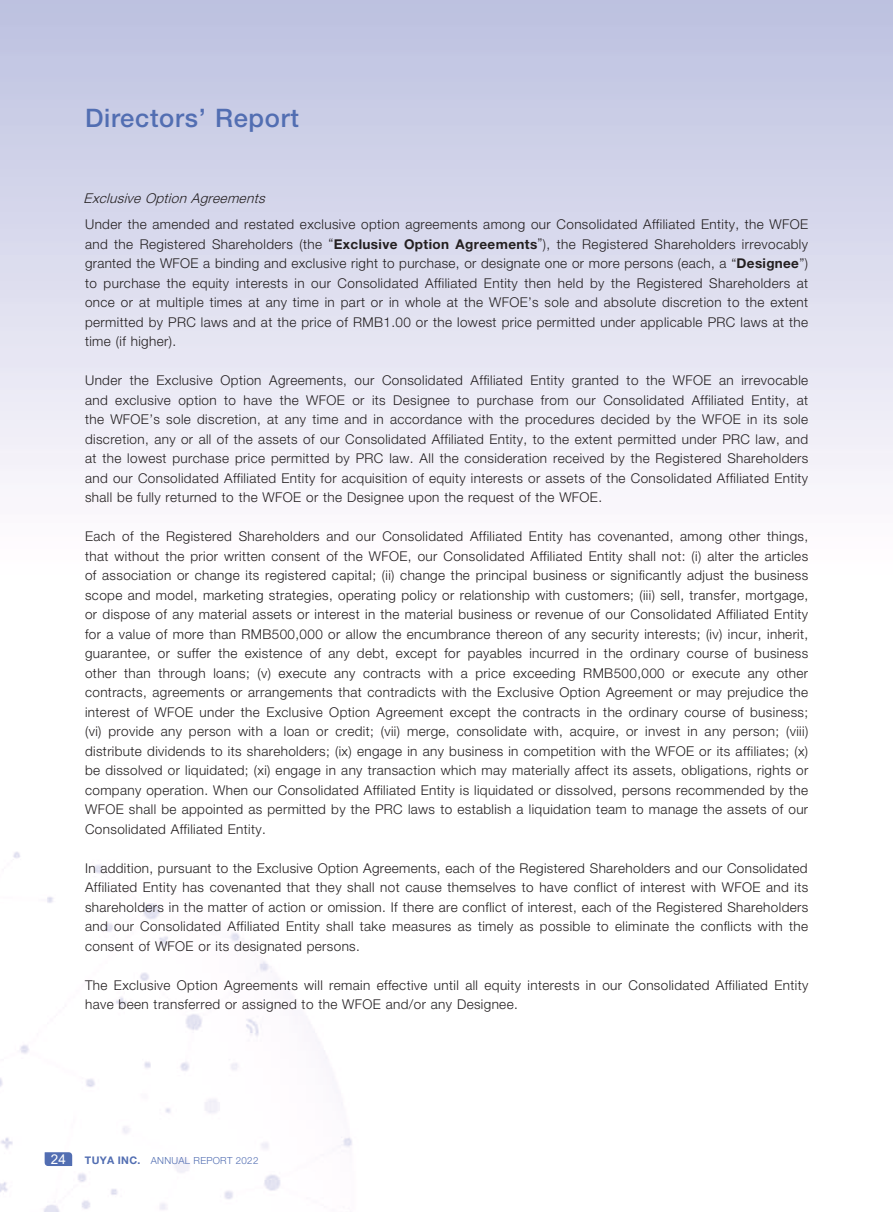
<style>
.page{position:relative;width:893px;height:1212px;background:#fff}
.page>*{position:absolute;margin:0;border:0;box-sizing:border-box;transform-origin:0 0}
.t1{font:500 25.5px "Helvetica Neue LT Std";letter-spacing:.03em;color:#526eb2}
.t2{font:300 13.5px/19.5px "Helvetica Neue LT Std";letter-spacing:.03em;color:#231f20;text-align:justify}
.t3{font:italic 300 13.5px "Helvetica Neue LT Std";color:#231f20}
.t4{font:13.5px "Arial";color:#fff}
.t5{font:300 9.75px "Helvetica Neue LT Std";letter-spacing:.03em;color:#526eb2}
.s1{font-weight:700}
.s2{font-weight:700;font-size:10.5px}
</style>
<div class="page">
<svg style="left:45px;top:1152px;width:27px;height:14px"></svg>
<h1 class="t1" style="left:85px;top:103px;width:215px">Directors’ Report</h1>
<p class="t3" style="left:84px;top:190px;width:187px">Exclusive Option Agreements</p>
<p class="t2" style="left:85px;top:214px;width:725px">Under the amended and restated exclusive option agreements among our Consolidated Affiliated Entity, the WFOE and the Registered Shareholders (the “<span class="s1">Exclusive Option Agreements</span>”), the Registered Shareholders irrevocably granted the WFOE a binding and exclusive right to purchase, or designate one or more persons (each, a “<span class="s1">Designee</span>”) to purchase the equity interests in our Consolidated Affiliated Entity then held by the Registered Shareholders at once or at multiple times at any time in part or in whole at the WFOE’s sole and absolute discretion to the extent permitted by PRC laws and at the price of RMB1.00 or the lowest price permitted under applicable PRC laws at the time (if higher).</p>
<p class="t2" style="left:85px;top:370px;width:725px">Under the Exclusive Option Agreements, our Consolidated Affiliated Entity granted to the WFOE an irrevocable and exclusive option to have the WFOE or its Designee to purchase from our Consolidated Affiliated Entity, at the WFOE’s sole discretion, at any time and in accordance with the procedures decided by the WFOE in its sole discretion, any or all of the assets of our Consolidated Affiliated Entity, to the extent permitted under PRC law, and at the lowest purchase price permitted by PRC law. All the consideration received by the Registered Shareholders and our Consolidated Affiliated Entity for acquisition of equity interests or assets of the Consolidated Affiliated Entity shall be fully returned to the WFOE or the Designee upon the request of the WFOE.</p>
<p class="t2" style="left:85px;top:526px;width:725px">Each of the Registered Shareholders and our Consolidated Affiliated Entity has covenanted, among other things, that without the prior written consent of the WFOE, our Consolidated Affiliated Entity shall not: (i) alter the articles of association or change its registered capital; (ii) change the principal business or significantly adjust the business scope and model, marketing strategies, operating policy or relationship with customers; (iii) sell, transfer, mortgage, or dispose of any material assets or interest in the material business or revenue of our Consolidated Affiliated Entity for a value of more than RMB500,000 or allow the encumbrance thereon of any security interests; (iv) incur, inherit, guarantee, or suffer the existence of any debt, except for payables incurred in the ordinary course of business other than through loans; (v) execute any contracts with a price exceeding RMB500,000 or execute any other contracts, agreements or arrangements that contradicts with the Exclusive Option Agreement or may prejudice the interest of WFOE under the Exclusive Option Agreement except the contracts in the ordinary course of business; (vi) provide any person with a loan or credit; (vii) merge, consolidate with, acquire, or invest in any person; (viii) distribute dividends to its shareholders; (ix) engage in any business in competition with the WFOE or its affiliates; (x) be dissolved or liquidated; (xi) engage in any transaction which may materially affect its assets, obligations, rights or company operation. When our Consolidated Affiliated Entity is liquidated or dissolved, persons recommended by the WFOE shall be appointed as permitted by the PRC laws to establish a liquidation team to manage the assets of our Consolidated Affiliated Entity.</p>
<p class="t2" style="left:85px;top:858px;width:725px">In addition, pursuant to the Exclusive Option Agreements, each of the Registered Shareholders and our Consolidated Affiliated Entity has covenanted that they shall not cause themselves to have conflict of interest with WFOE and its shareholders in the matter of action or omission. If there are conflict of interest, each of the Registered Shareholders and our Consolidated Affiliated Entity shall take measures as timely as possible to eliminate the conflicts with the consent of WFOE or its designated persons.</p>
<p class="t2" style="left:85px;top:975px;width:725px">The Exclusive Option Agreements will remain effective until all equity interests in our Consolidated Affiliated Entity have been transferred or assigned to the WFOE and/or any Designee.</p>
<p class="t4" style="left:51px;top:1150px;width:17px">24</p>
<p class="t5" style="left:85px;top:1154px;width:175px"><span class="s2">TUYA INC.</span> ANNUAL REPORT 2022</p>
</div>
